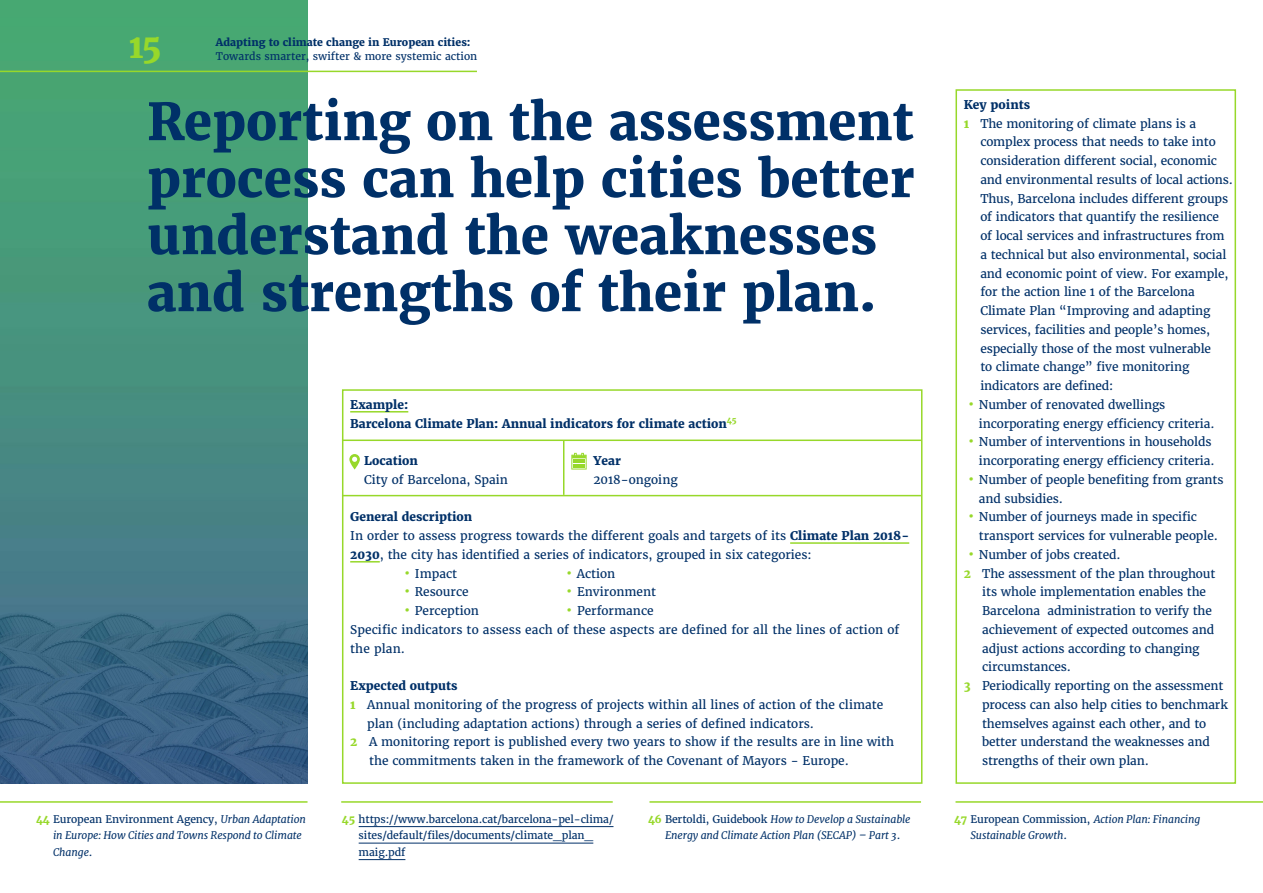
<style>
.page{position:relative;width:1263px;height:893px;background:#fff}
.page>*{position:absolute;margin:0;border:0;box-sizing:border-box;transform-origin:0 0}
.t1{font:800 51px/57px "Merriweather";color:#003068}
.t2{font:800 32.7px "Merriweather";color:#97d82a}
.Body_text{font:12px/18.8px "Merriweather";letter-spacing:-.01em;color:#003068}
.Body_text-2{font:800 12px "Merriweather";color:#003068}
.Body_text-3{font:12px/18.8px "Merriweather";letter-spacing:.01em;color:#003068}
.t3{font:italic 10.5px/16.5px "Merriweather";letter-spacing:-.01em;color:#003068}
.t4{font:10.5px/16.5px "Merriweather";letter-spacing:-.01em;color:#003068}
.t5{font:800 10.5px "Merriweather";color:#003068}
.s1{font-weight:800}
.s2{font-weight:800;font-size:15px;color:#97d82a}
.s3{font-weight:800;color:#97d82a}
.s4{font-weight:800;font-style:normal;color:#97d82a}
.s5{font-style:normal}
</style>
<div class="page">
<hr style="left:0;top:801px;width:308px;height:2px;background:#97d82a">
<hr style="left:955px;top:801px;width:308px;height:2px;background:#97d82a">
<hr style="left:649px;top:801px;width:272px;height:2px;background:#97d82a">
<hr style="left:341px;top:801px;width:272px;height:2px;background:#97d82a">
<img style="left:0;top:0;width:307px;height:784px">
<hr style="left:359px;top:826px;width:254px;height:1px;background:#003068">
<hr style="left:359px;top:843px;width:234px;height:1px;background:#003068">
<hr style="left:359px;top:859px;width:46px;height:1px;background:#003068">
<div style="left:342px;top:389px;width:580px;height:395px;border:2px solid #97d82a"></div>
<div style="left:955px;top:89px;width:281px;height:695px;border:2px solid #97d82a"></div>
<hr style="left:350px;top:411px;width:58px;height:2px;background:#97d82a">
<hr style="left:790px;top:542px;width:119px;height:2px;background:#97d82a">
<hr style="left:350px;top:561px;width:30px;height:2px;background:#97d82a">
<hr style="left:342px;top:440px;width:579px;height:1px;background:#97d82a">
<hr style="left:342px;top:495px;width:579px;height:1px;background:#97d82a">
<svg style="left:349px;top:454px;width:11px;height:15px"></svg>
<hr style="left:563px;top:440px;width:1px;height:55px;background:#97d82a">
<svg style="left:571px;top:453px;width:16px;height:17px"></svg>
<hr style="left:0;top:71px;width:477px;height:1px;background:#97d82a">
<p class="t2" style="left:129px;top:25px;width:35px">15</p>
<p class="t5" style="left:216px;top:36px;width:256px">Adapting to climate change in European cities:</p>
<p class="t4" style="left:216px;top:48px;width:263px">Towards smarter, swifter &amp; more systemic action</p>
<p class="t1" style="left:147px;top:93px;width:769px">Reporting on the assessment process can help cities better understand the weaknesses and strengths of their plan.</p>
<p class="Body_text-2" style="left:350px;top:397px;width:60px">Example:</p>
<p class="Body_text-2" style="left:350px;top:415px;width:388px">Barcelona Climate Plan: Annual indicators for climate action<sup>45</sup></p>
<p class="Body_text-2" style="left:364px;top:453px;width:55px">Location</p>
<p class="Body_text-2" style="left:593px;top:453px;width:29px">Year</p>
<p class="Body_text" style="left:364px;top:470px;width:145px">City of Barcelona, Spain</p>
<p class="Body_text" style="left:593px;top:470px;width:86px">2018-ongoing</p>
<p class="Body_text-2" style="left:350px;top:509px;width:124px">General description</p>
<p class="Body_text" style="left:350px;top:526px;width:561px">In order to assess progress towards the different goals and targets of its <span class="s1">Climate Plan 2018-<br>2030</span>, the city has identified a series of indicators, grouped in six categories:</p>
<p class="Body_text" style="left:404px;top:564px;width:55px"><span class="s2">•</span> Impact</p>
<p class="Body_text" style="left:566px;top:564px;width:51px"><span class="s2">•</span> Action</p>
<p class="Body_text" style="left:404px;top:583px;width:66px"><span class="s2">•</span> Resource</p>
<p class="Body_text" style="left:566px;top:583px;width:91px"><span class="s2">•</span> Environment</p>
<p class="Body_text" style="left:404px;top:601px;width:76px"><span class="s2">•</span> Perception</p>
<p class="Body_text" style="left:566px;top:601px;width:89px"><span class="s2">•</span> Performance</p>
<p class="Body_text-3" style="left:350px;top:620px;width:551px">Specific indicators to assess each of these aspects are defined for all the lines of action of the plan.</p>
<p class="Body_text-2" style="left:350px;top:678px;width:109px">Expected outputs</p>
<p class="Body_text" style="left:367px;top:695px;width:518px;text-indent:-17px"><span class="s3">1</span> Annual monitoring of the progress of projects within all lines of action of the climate plan (including adaptation actions) through a series of defined indicators.</p>
<p class="Body_text" style="left:369px;top:733px;width:527px;text-indent:-19px"><span class="s3">2</span> A monitoring report is published every two years to show if the results are in line with the commitments taken in the framework of the Covenant of Mayors - Europe.</p>
<p class="Body_text-2" style="left:964px;top:97px;width:68px">Key points</p>
<p class="Body_text" style="left:980px;top:114px;width:254px;text-indent:-17px"><span class="s3">1</span> The monitoring of climate plans is a complex process that needs to take into consideration different social, economic and environmental results of local actions.<br>Thus, Barcelona includes different groups of indicators that quantify the resilience of local services and infrastructures from a technical but also environmental, social and economic point of view. For example, for the action line 1 of the Barcelona Climate Plan “Improving and adapting services, facilities and people’s homes, especially those of the most vulnerable<br>to climate change” five monitoring indicators are defined:</p>
<p class="Body_text" style="left:979px;top:395px;width:237px;text-indent:-11px"><span class="s2">•</span> Number of renovated dwellings incorporating energy efficiency criteria.</p>
<p class="Body_text" style="left:968px;top:433px;width:248px;text-align:right"><span class="s2">•</span> Number of interventions in households incorporating energy efficiency criteria.</p>
<p class="Body_text" style="left:979px;top:470px;width:246px;text-indent:-11px"><span class="s2">•</span> Number of people benefiting from grants and subsidies.</p>
<p class="Body_text" style="left:979px;top:508px;width:240px;text-indent:-11px"><span class="s2">•</span> Number of journeys made in specific transport services for vulnerable people.</p>
<p class="Body_text" style="left:968px;top:545px;width:154px"><span class="s2">•</span> Number of jobs created.</p>
<p class="Body_text" style="left:982px;top:564px;width:235px;text-indent:-18px"><span class="s3">2</span> The assessment of the plan throughout its whole implementation enables the Barcelona administration to verify the achievement of expected outcomes and adjust actions according to changing circumstances.</p>
<p class="Body_text" style="left:982px;top:676px;width:247px;text-indent:-18px"><span class="s3">3</span> Periodically reporting on the assessment process can also help cities to benchmark themselves against each other, and to better understand the weaknesses and strengths of their own plan.</p>
<p class="t3" style="left:53px;top:811px;width:254px;text-indent:-17px"><span class="s4">44</span> <span class="s5">European Environment Agency,</span> Urban Adaptation in Europe: How Cities and Towns Respond to Climate<br>Change<span class="s5">.</span></p>
<p class="t4" style="left:359px;top:811px;width:256px;text-indent:-17px"><span class="s3">45</span> https://www.barcelona.cat/barcelona-pel-clima/ sites/default/files/documents/climate_plan_ maig.pdf</p>
<p class="t3" style="left:665px;top:811px;width:247px;text-indent:-17px"><span class="s4">46</span> <span class="s5">Bertoldi, Guidebook</span> How to Develop a Sustainable<br>Energy and Climate Action Plan (SECAP) – Part 3<span class="s5">.</span></p>
<p class="t3" style="left:970px;top:811px;width:231px;text-indent:-16px"><span class="s4">47</span> <span class="s5">European Commission,</span> Action Plan: Financing<br>Sustainable Growth<span class="s5">.</span></p>
</div>
